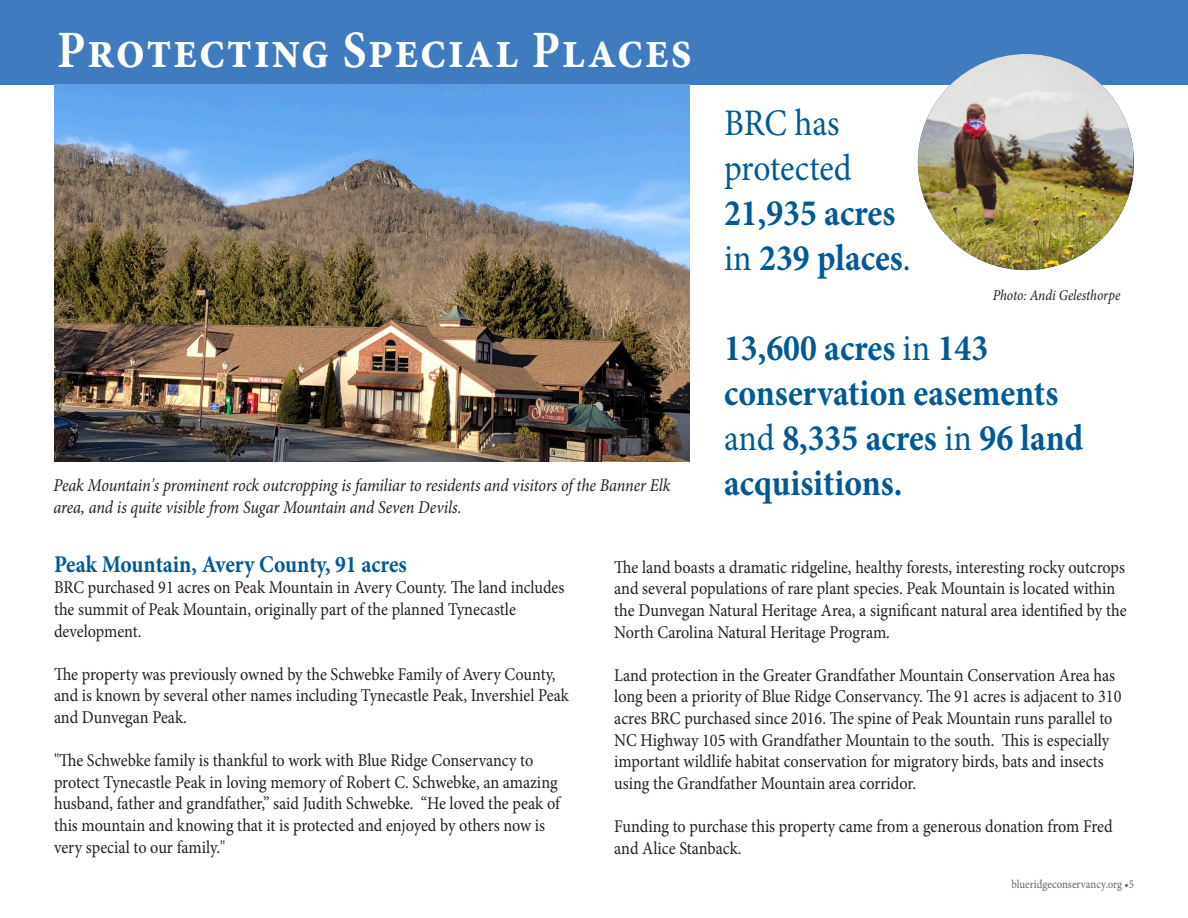
<style>
.page{position:relative;width:1188px;height:918px;background:#fff}
.page>*{position:absolute;margin:0;border:0;box-sizing:border-box;transform-origin:0 0}
.t1{font:700 52.5px "Minion Pro";letter-spacing:.03em;color:#fff;scale:.9 1}
.t2{font:700 37.5px/45px "Minion Pro";color:#005996;scale:.9 1}
.t3{font:700 24px "Minion Pro";letter-spacing:-.02em;color:#005996;scale:.9 1}
.t4{font:18px/21.6px "Minion Pro";color:#231f20;scale:.9 1}
.t5{font:italic 18px/21.6px "Minion Pro";letter-spacing:-.01em;color:#231f20;scale:.9 1}
.t6{font:italic 15px "Minion Pro";letter-spacing:-.01em;color:#231f20;scale:.9 1}
.t7{font:12px "Minion Pro";color:#636366;scale:.9 1}
.s1{font-weight:400}
</style>
<div class="page">
<div style="left:0;top:0;width:1188px;height:85px;background:#407bbf"></div>
<img style="left:55px;top:85px;width:634px;height:376px">
<img style="left:918px;top:54px;width:215px;height:216px">
<p class="t1" style="left:57px;top:14px;width:707px">Protecting Special Places</p>
<p class="t5" style="left:54px;top:474px;width:687px">Peak Mountain's prominent rock outcropping is familiar to residents and visitors of the Banner Elk area, and is quite visible from Sugar Mountain and Seven Devils.</p>
<p class="t2" style="left:724px;top:100px;width:209px"><span class="s1">BRC has protected<br></span>21,935 acres <span class="s1">in</span> 239 places<span class="s1">.</span></p>
<p class="t6" style="left:993px;top:285px;width:143px">Photo: Andi Gelesthorpe</p>
<p class="t2" style="left:724px;top:325px;width:401px">13,600 acres <span class="s1">in</span> 143 conservation easements <span class="s1">and</span> 8,335 acres <span class="s1">in</span> 96 land acquisitions.</p>
<p class="t3" style="left:54px;top:547px;width:394px">Peak Mountain, Avery County, 91 acres</p>
<p class="t4" style="left:54px;top:577px;width:569px">BRC purchased 91 acres on Peak Mountain in Avery County. The land includes the summit of Peak Mountain, originally part of the planned Tynecastle development.</p>
<p class="t4" style="left:54px;top:663px;width:574px">The property was previously owned by the Schwebke Family of Avery County, and is known by several other names including Tynecastle Peak, Invershiel Peak and Dunvegan Peak.</p>
<p class="t4" style="left:54px;top:750px;width:564px">"The Schwebke family is thankful to work with Blue Ridge Conservancy to protect Tynecastle Peak in loving memory of Robert C. Schwebke, an amazing husband, father and grandfather,” said Judith Schwebke. “He loved the peak of this mountain and knowing that it is protected and enjoyed by others now is very special to our family."</p>
<p class="t4" style="left:614px;top:556px;width:571px">The land boasts a dramatic ridgeline, healthy forests, interesting rocky outcrops and several populations of rare plant species. Peak Mountain is located within the Dunvegan Natural Heritage Area, a significant natural area identified by the North Carolina Natural Heritage Program.</p>
<p class="t4" style="left:614px;top:664px;width:565px">Land protection in the Greater Grandfather Mountain Conservation Area has long been a priority of Blue Ridge Conservancy. The 91 acres is adjacent to 310 acres BRC purchased since 2016. The spine of Peak Mountain runs parallel to NC Highway 105 with Grandfather Mountain to the south. This is especially important wildlife habitat conservation for migratory birds, bats and insects using the Grandfather Mountain area corridor.</p>
<p class="t4" style="left:614px;top:816px;width:555px">Funding to purchase this property came from a generous donation from Fred and Alice Stanback.</p>
<p class="t7" style="left:1012px;top:876px;width:138px">blueridgeconservancy.org •5</p>
</div>
